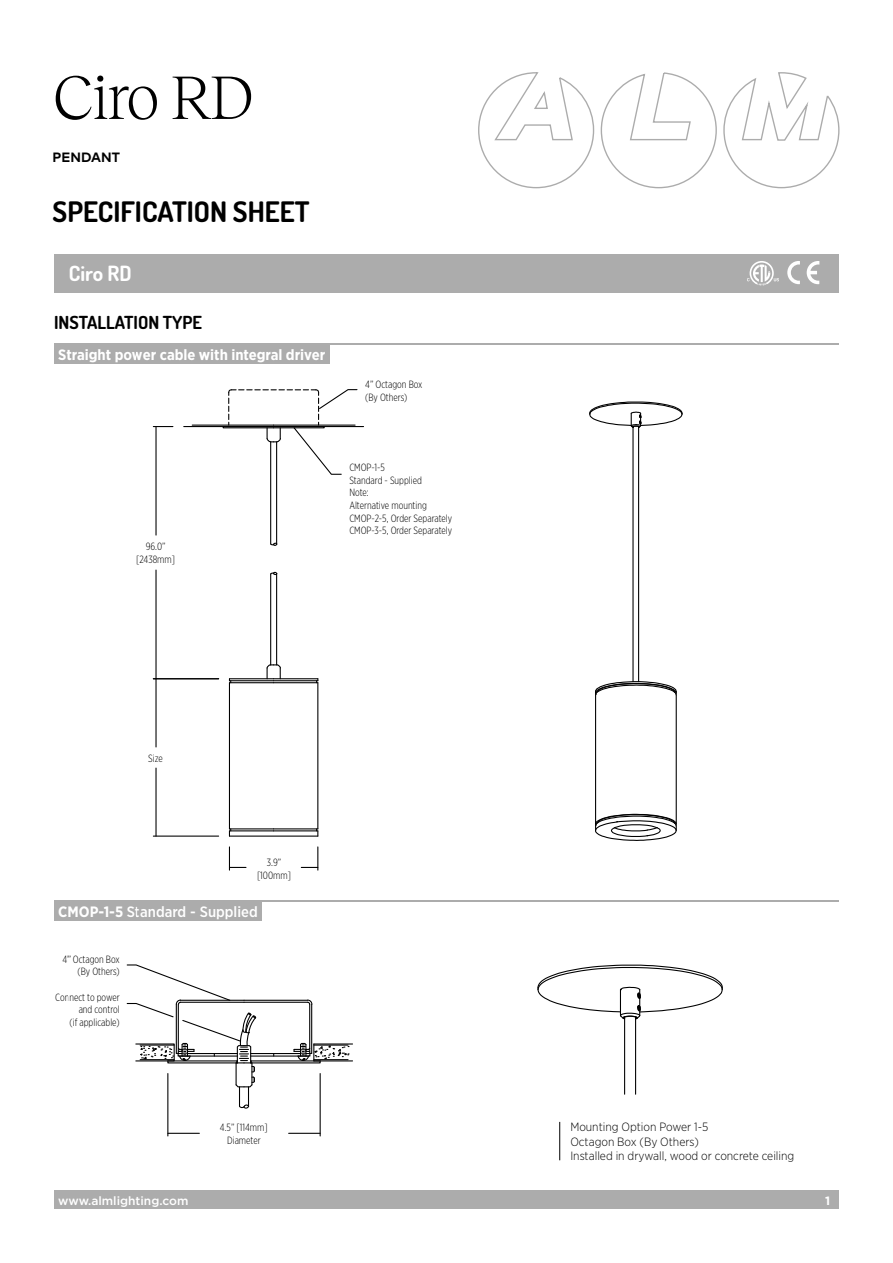
<style>
.page{position:relative;width:893px;height:1263px;background:#fff}
.page>*{position:absolute;margin:0;border:0;box-sizing:border-box;transform-origin:0 0}
.t1{font:300 63.3px "Reckless Neue";letter-spacing:-.04em;color:#000}
.t2{font:700 28.2px "Dosis";color:#000}
.t3{font:700 21px "Dosis";color:#fff}
.t4{font:700 18px "Dosis";color:#000}
.t5{font:700 15px "Gotham Narrow";color:#fff}
.t6{font:500 15px "Gotham Narrow";color:#fff}
.t7{font:700 13.5px "Mark Pro";color:#000}
.t8{font:300 12px/14.4px "Gotham Narrow";color:#000}
.t9{font:500 12px "Gotham";color:#fff}
.t10{font:700 12px "Gotham";color:#fff}
.t11{font:300 10.5px/12.6px "Gotham X Narrow";color:#000;text-align:center}
.s1{font-weight:700}
</style>
<div class="page">
<svg style="left:537px;top:964px;width:186px;height:131px"></svg>
<svg style="left:478px;top:72px;width:362px;height:117px"></svg>
<div style="left:54px;top:254px;width:785px;height:39px;background:#acacac"></div>
<svg style="left:747px;top:261px;width:32px;height:24px"></svg>
<svg style="left:787px;top:261px;width:32px;height:23px"></svg>
<svg style="left:126px;top:964px;width:223px;height:145px"></svg>
<svg style="left:152px;top:424px;width:212px;height:447px"></svg>
<svg style="left:222px;top:389px;width:136px;height:86px"></svg>
<hr style="left:54px;top:900px;width:785px;height:1px;background:#acacac">
<div style="left:54px;top:900px;width:208px;height:21px;background:#acacac"></div>
<hr style="left:54px;top:343px;width:785px;height:2px;background:#acacac">
<div style="left:54px;top:343px;width:275px;height:21px;background:#acacac"></div>
<hr style="left:559px;top:1122px;width:1px;height:38px;background:#000">
<svg style="left:596px;top:429px;width:80px;height:384px"></svg>
<hr style="left:638px;top:426px;width:1px;height:256px;background:#000">
<hr style="left:632px;top:426px;width:2px;height:256px;background:#000">
<hr style="left:595px;top:695px;width:1px;height:129px;background:#000">
<hr style="left:676px;top:695px;width:1px;height:129px;background:#000">
<svg style="left:595px;top:813px;width:82px;height:28px"></svg>
<svg style="left:595px;top:680px;width:82px;height:16px"></svg>
<svg style="left:589px;top:401px;width:94px;height:28px"></svg>
<div style="left:54px;top:1191px;width:785px;height:18px;background:#acacac"></div>
<h1 class="t1" style="left:53px;top:53px;width:202px">Ciro RD</h1>
<p class="t7" style="left:53px;top:146px;width:69px">PENDANT</p>
<h2 class="t2" style="left:53px;top:193px;width:258px">SPECIFICATION SHEET</h2>
<h3 class="t3" style="left:69px;top:258px;width:64px">Ciro RD</h3>
<h3 class="t4" style="left:54px;top:310px;width:150px">INSTALLATION TYPE</h3>
<h3 class="t5" style="left:58px;top:345px;width:268px">Straight power cable with integral driver</h3>
<p class="t11" style="left:136px;top:540px;width:40px">96.0” [2438mm]</p>
<p class="t11" style="left:365px;top:378px;width:59px;text-align:left">4” Octagon Box (By Others)</p>
<p class="t11" style="left:349px;top:461px;width:104px;text-align:left">CMOP-1-5<br>Standard - Supplied<br>Note:<br>Alternative mounting<br>CMOP-2-5, Order Separately<br>CMOP-3-5, Order Separately</p>
<p class="t11" style="left:148px;top:752px;width:16px">Size</p>
<p class="t11" style="left:257px;top:856px;width:36px">3.9” [100mm]</p>
<h3 class="t6" style="left:58px;top:902px;width:201px"><span class="s1">CMOP-1-5</span> Standard - Supplied</h3>
<p class="t11" style="left:62px;top:952px;width:59px;text-align:right">4” Octagon Box (By Others)</p>
<p class="t11" style="left:55px;top:990px;width:66px;text-align:right">Connect to power and control<br>(if applicable)</p>
<p class="t11" style="left:220px;top:1121px;width:49px">4.5” [114mm]<br>Diameter</p>
<p class="t8" style="left:570px;top:1120px;width:226px">Mounting Option Power 1-5<br>Octagon Box (By Others)<br>Installed in drywall, wood or concrete ceiling</p>
<p class="t9" style="left:58px;top:1192px;width:132px">www.almlighting.com</p>
<p class="t10" style="left:825px;top:1192px;width:7px">1</p>
</div>
